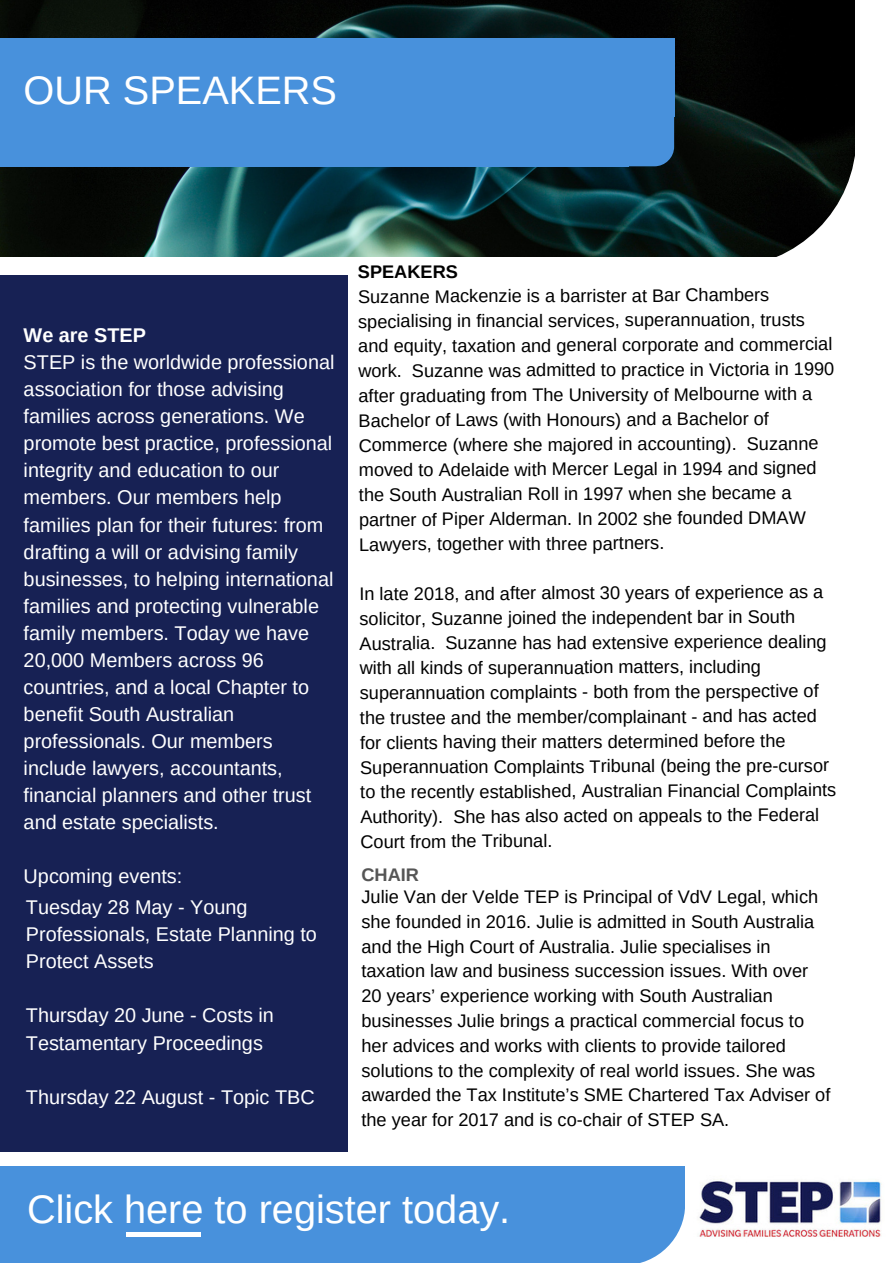
<style>
.page{position:relative;width:893px;height:1263px;background:#fff}
.page>*{position:absolute;margin:0;border:0;box-sizing:border-box;transform-origin:0 0}
.t1{font:39.75px "Arimo";color:#fff}
.t2{font:19.8px/27px "Arimo";color:#fff}
.t3{font:700 19.8px "Arimo";color:#fff}
.t4{font:18.15px/24.8px "Arimo";letter-spacing:-.005em;color:#000}
.t5{font:700 18.15px "Arimo";letter-spacing:-.005em;color:#000}
.t6{font:700 18.15px "Arimo";color:#555}
</style>
<div class="page">
<div style="left:0;top:276px;width:348px;height:876px;background:#172154"></div>
<img style="left:0;top:0;width:855px;height:257px">
<div style="left:0;top:112px;width:628px;height:54px;background:#4891dc"></div>
<div style="left:628px;top:117px;width:46px;height:49px;background:#4891dc"></div>
<div style="left:0;top:38px;width:674px;height:79px;background:#4891dc"></div>
<svg style="left:725px;top:136px;width:130px;height:121px"></svg>
<div style="left:0;top:1166px;width:685px;height:97px;background:#4891dc"></div>
<svg style="left:640px;top:1209px;width:45px;height:54px"></svg>
<hr style="left:126px;top:1232px;width:23px;height:4px;background:#fff">
<hr style="left:177px;top:1232px;width:24px;height:4px;background:#fff">
<hr style="left:149px;top:1232px;width:29px;height:4px;background:#fff">
<img style="left:699px;top:1179px;width:183px;height:58px">
<h1 class="t1" style="left:24px;top:68px;width:315px">OUR SPEAKERS</h1>
<p class="t5" style="left:358px;top:261px;width:102px">SPEAKERS</p>
<p class="t4" style="left:358px;top:283px;width:478px">Suzanne Mackenzie is a barrister at Bar Chambers specialising in financial services, superannuation, trusts and equity, taxation and general corporate and commercial work. Suzanne was admitted to practice in Victoria in 1990 after graduating from The University of Melbourne with a Bachelor of Laws (with Honours) and a Bachelor of Commerce (where she majored in accounting). Suzanne moved to Adelaide with Mercer Legal in 1994 and signed the South Australian Roll in 1997 when she became a partner of Piper Alderman. In 2002 she founded DMAW Lawyers, together with three partners.</p>
<p class="t4" style="left:359px;top:580px;width:478px">In late 2018, and after almost 30 years of experience as a solicitor, Suzanne joined the independent bar in South Australia. Suzanne has had extensive experience dealing with all kinds of superannuation matters, including superannuation complaints - both from the perspective of the trustee and the member/complainant - and has acted for clients having their matters determined before the Superannuation Complaints Tribunal (being the pre-cursor to the recently established, Australian Financial Complaints Authority). She has also acted on appeals to the Federal Court from the Tribunal.</p>
<p class="t3" style="left:24px;top:324px;width:124px">We are STEP</p>
<p class="t2" style="left:24px;top:349px;width:312px">STEP is the worldwide professional association for those advising families across generations. We promote best practice, professional integrity and education to our members. Our members help families plan for their futures: from drafting a will or advising family businesses, to helping international families and protecting vulnerable family members. Today we have<br>20,000 Members across 96 countries, and a local Chapter to benefit South Australian professionals. Our members include lawyers, accountants, financial planners and other trust and estate specialists.</p>
<p class="t2" style="left:24px;top:862px;width:160px">Upcoming events:</p>
<p class="t6" style="left:361px;top:864px;width:59px">CHAIR</p>
<p class="t4" style="left:361px;top:884px;width:470px">Julie Van der Velde TEP is Principal of VdV Legal, which she founded in 2016. Julie is admitted in South Australia and the High Court of Australia. Julie specialises in taxation law and business succession issues. With over 20 years’ experience working with South Australian businesses Julie brings a practical commercial focus to her advices and works with clients to provide tailored solutions to the complexity of real world issues. She was awarded the Tax Institute’s SME Chartered Tax Adviser of the year for 2017 and is co-chair of STEP SA.</p>
<p class="t2" style="left:26px;top:894px;width:293px">Tuesday 28 May - Young<br>Professionals, Estate Planning to<br>Protect Assets</p>
<p class="t2" style="left:26px;top:1002px;width:250px">Thursday 20 June - Costs in<br>Testamentary Proceedings</p>
<p class="t2" style="left:26px;top:1083px;width:290px">Thursday 22 August - Topic TBC</p>
<h1 class="t1" style="left:27px;top:1187px;width:485px">Click here to register today.</h1>
</div>
